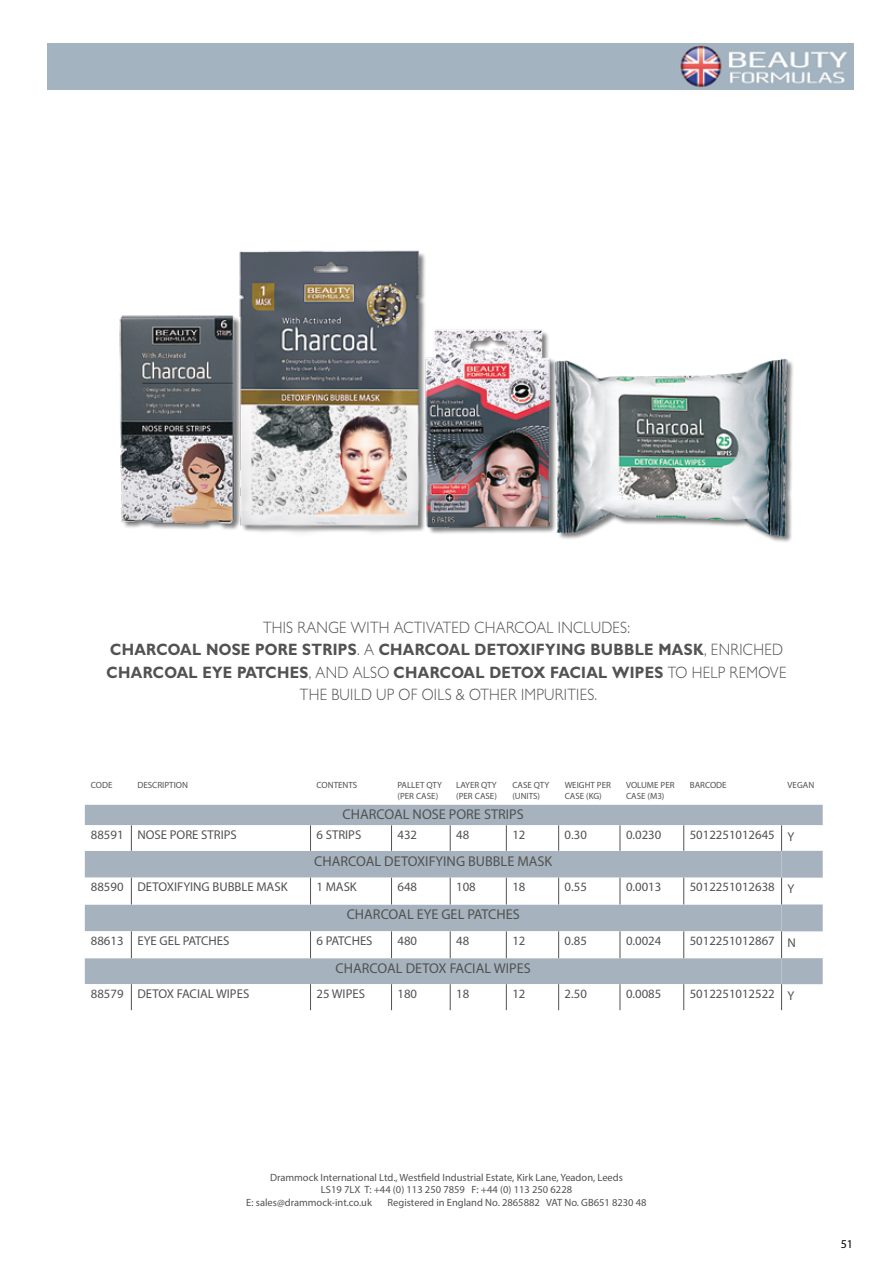
<style>
.page{position:relative;width:893px;height:1263px;background:#fff}
.page>*{position:absolute;margin:0;border:0;box-sizing:border-box;transform-origin:0 0}
.t1{font:300 16.5px/22.5px "Gill Sans";letter-spacing:.02em;color:#525252;text-align:center;scale:.9 1}
.t2{font:14.25px "Myriad Pro";color:#525252}
.t3{font:12.75px "Myriad Pro";color:#525252}
.t4{font:12px "Myriad Pro";color:#000}
.t5{font:10.5px "Myriad Pro";color:#525252}
.t6{font:9px/10.8px "Myriad Pro";color:#525252}
.s1{font-weight:700}
</style>
<div class="page">
<div style="left:48px;top:43px;width:806px;height:47px;background:#a3b3bf"></div>
<img style="left:119px;top:250px;width:674px;height:292px">
<img style="left:680px;top:45px;width:167px;height:42px">
<div style="left:85px;top:805px;width:738px;height:20px;background:#a6b3be"></div>
<svg style="left:85px;top:825px;width:696px;height:185px"></svg>
<svg style="left:131px;top:825px;width:1px;height:26px"></svg>
<svg style="left:310px;top:825px;width:1px;height:26px"></svg>
<svg style="left:391px;top:825px;width:1px;height:26px"></svg>
<svg style="left:450px;top:825px;width:1px;height:26px"></svg>
<svg style="left:506px;top:825px;width:1px;height:26px"></svg>
<svg style="left:558px;top:825px;width:1px;height:26px"></svg>
<svg style="left:620px;top:825px;width:1px;height:26px"></svg>
<svg style="left:683px;top:825px;width:1px;height:26px"></svg>
<svg style="left:131px;top:878px;width:1px;height:26px"></svg>
<svg style="left:310px;top:878px;width:1px;height:26px"></svg>
<svg style="left:391px;top:878px;width:1px;height:26px"></svg>
<svg style="left:450px;top:878px;width:1px;height:26px"></svg>
<svg style="left:506px;top:878px;width:1px;height:26px"></svg>
<svg style="left:558px;top:878px;width:1px;height:26px"></svg>
<svg style="left:620px;top:878px;width:1px;height:26px"></svg>
<svg style="left:683px;top:878px;width:1px;height:26px"></svg>
<svg style="left:131px;top:931px;width:1px;height:27px"></svg>
<svg style="left:310px;top:931px;width:1px;height:27px"></svg>
<svg style="left:391px;top:931px;width:1px;height:27px"></svg>
<svg style="left:450px;top:931px;width:1px;height:27px"></svg>
<svg style="left:506px;top:931px;width:1px;height:27px"></svg>
<svg style="left:558px;top:931px;width:1px;height:27px"></svg>
<svg style="left:620px;top:931px;width:1px;height:27px"></svg>
<svg style="left:683px;top:931px;width:1px;height:27px"></svg>
<svg style="left:131px;top:984px;width:1px;height:26px"></svg>
<svg style="left:310px;top:984px;width:1px;height:26px"></svg>
<svg style="left:391px;top:984px;width:1px;height:26px"></svg>
<svg style="left:450px;top:984px;width:1px;height:26px"></svg>
<svg style="left:506px;top:984px;width:1px;height:26px"></svg>
<svg style="left:558px;top:984px;width:1px;height:26px"></svg>
<svg style="left:620px;top:984px;width:1px;height:26px"></svg>
<svg style="left:683px;top:984px;width:1px;height:26px"></svg>
<svg style="left:781px;top:825px;width:42px;height:185px"></svg>
<p class="t1" style="left:107px;top:616px;width:757px">THIS RANGE WITH ACTIVATED CHARCOAL INCLUDES:<br><span class="s1">CHARCOAL NOSE PORE STRIPS</span>. A <span class="s1">CHARCOAL DETOXIFYING BUBBLE MASK</span>, ENRICHED <span class="s1">CHARCOAL EYE PATCHES</span>, AND ALSO <span class="s1">CHARCOAL DETOX FACIAL WIPES</span> TO HELP REMOVE THE BUILD UP OF OILS &amp; OTHER IMPURITIES.</p>
<p class="t6" style="left:91px;top:779px;width:23px">CODE</p>
<p class="t6" style="left:137px;top:779px;width:52px">DESCRIPTION</p>
<p class="t6" style="left:317px;top:779px;width:42px">CONTENTS</p>
<p class="t6" style="left:398px;top:779px;width:46px">PALLET QTY (PER CASE)</p>
<p class="t6" style="left:456px;top:779px;width:42px">LAYER QTY (PER CASE)</p>
<p class="t6" style="left:512px;top:779px;width:39px">CASE QTY (UNITS)</p>
<p class="t6" style="left:565px;top:779px;width:48px">WEIGHT PER<br>CASE (KG)</p>
<p class="t6" style="left:626px;top:779px;width:50px">VOLUME PER<br>CASE (M3)</p>
<p class="t6" style="left:690px;top:779px;width:38px">BARCODE</p>
<p class="t6" style="left:788px;top:779px;width:28px">VEGAN</p>
<p class="t2" style="left:343px;top:805px;width:183px">CHARCOAL NOSE PORE STRIPS</p>
<p class="t3" style="left:91px;top:827px;width:148px">88591 NOSE PORE STRIPS</p>
<p class="t3" style="left:317px;top:827px;width:46px">6 STRIPS</p>
<p class="t3" style="left:398px;top:827px;width:21px">432</p>
<p class="t3" style="left:456px;top:827px;width:15px">48</p>
<p class="t3" style="left:512px;top:827px;width:15px">12</p>
<p class="t3" style="left:565px;top:827px;width:24px">0.30</p>
<p class="t3" style="left:626px;top:827px;width:37px">0.0230</p>
<p class="t3" style="left:690px;top:827px;width:106px">5012251012645 Y</p>
<p class="t2" style="left:314px;top:852px;width:239px">CHARCOAL DETOXIFYING BUBBLE MASK</p>
<p class="t3" style="left:91px;top:879px;width:198px">88590 DETOXIFYING BUBBLE MASK</p>
<p class="t3" style="left:317px;top:879px;width:42px">1 MASK</p>
<p class="t3" style="left:398px;top:879px;width:21px">648</p>
<p class="t3" style="left:456px;top:879px;width:21px">108</p>
<p class="t3" style="left:512px;top:879px;width:15px">18</p>
<p class="t3" style="left:565px;top:879px;width:24px">0.55</p>
<p class="t3" style="left:626px;top:879px;width:37px">0.0013</p>
<p class="t3" style="left:690px;top:879px;width:106px">5012251012638 Y</p>
<p class="t2" style="left:347px;top:906px;width:174px">CHARCOAL EYE GEL PATCHES</p>
<p class="t3" style="left:91px;top:933px;width:140px">88613 EYE GEL PATCHES</p>
<p class="t3" style="left:317px;top:933px;width:58px">6 PATCHES</p>
<p class="t3" style="left:398px;top:933px;width:21px">480</p>
<p class="t3" style="left:456px;top:933px;width:15px">48</p>
<p class="t3" style="left:512px;top:933px;width:15px">12</p>
<p class="t3" style="left:565px;top:933px;width:24px">0.85</p>
<p class="t3" style="left:626px;top:933px;width:37px">0.0024</p>
<p class="t3" style="left:690px;top:933px;width:108px">5012251012867 N</p>
<p class="t2" style="left:336px;top:959px;width:197px">CHARCOAL DETOX FACIAL WIPES</p>
<p class="t3" style="left:91px;top:986px;width:160px">88579 DETOX FACIAL WIPES</p>
<p class="t3" style="left:317px;top:986px;width:50px">25 WIPES</p>
<p class="t3" style="left:398px;top:986px;width:21px">180</p>
<p class="t3" style="left:456px;top:986px;width:15px">18</p>
<p class="t3" style="left:512px;top:986px;width:15px">12</p>
<p class="t3" style="left:565px;top:986px;width:24px">2.50</p>
<p class="t3" style="left:626px;top:986px;width:37px">0.0085</p>
<p class="t3" style="left:690px;top:986px;width:106px">5012251012522 Y</p>
<p class="t5" style="left:270px;top:1171px;width:354px">Drammock International Ltd., Westfield Industrial Estate, Kirk Lane, Yeadon, Leeds</p>
<p class="t5" style="left:321px;top:1183px;width:253px">LS19 7LX T: +44 (0) 113 250 7859 F: +44 (0) 113 250 6228</p>
<p class="t5" style="left:246px;top:1196px;width:127px">E: sales@drammock-int.co.uk</p>
<p class="t5" style="left:388px;top:1196px;width:261px">Registered in England No. 2865882 VAT No. GB651 8230 48</p>
<p class="t4" style="left:841px;top:1236px;width:14px">51</p>
</div>
